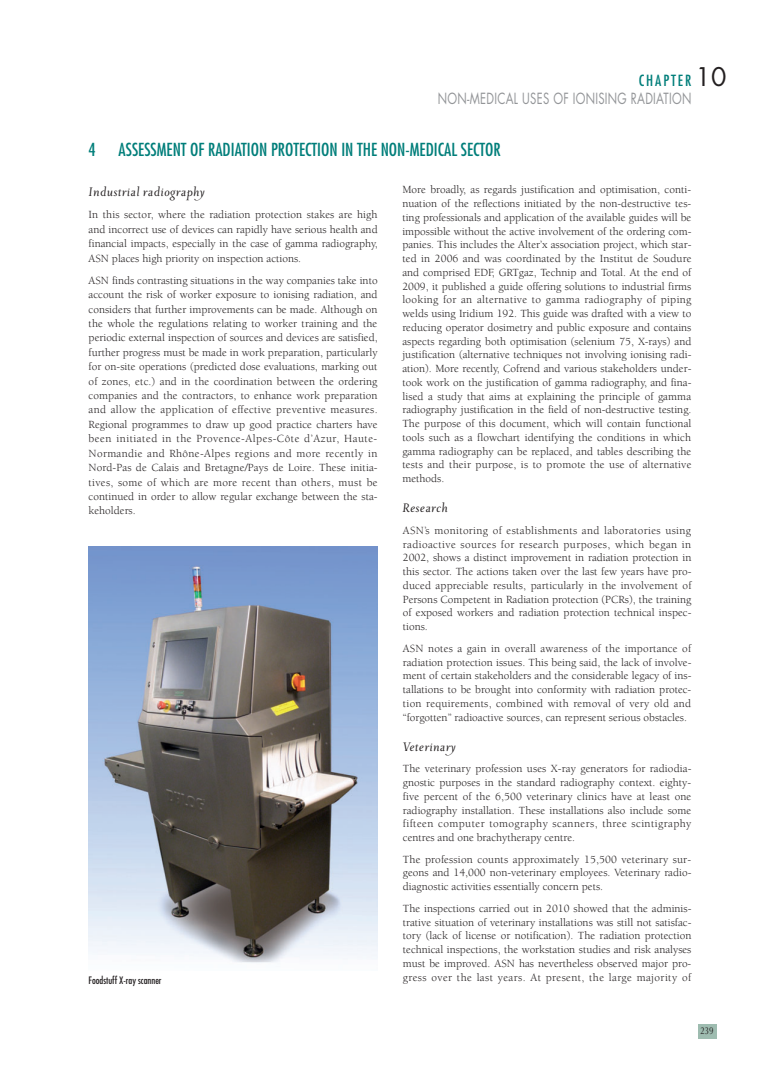
<style>
.page{position:relative;width:780px;height:1088px;background:#fff}
.page>*{position:absolute;margin:0;border:0;box-sizing:border-box;transform-origin:0 0}
.t1{font:25px "Futura";color:#231f20}
.t2{font:condensed 17.5px "Futura";color:#007e7a}
.t3{font:italic 15px "Priori Ser Reg";letter-spacing:.025em;color:#231f20}
.t4{font:15px "Futura";letter-spacing:.025em;color:#939598;scale:.75 1}
.t5{font:condensed 15px "Futura";letter-spacing:.13em;color:#007e7a}
.t6{font:11.25px/13.8px "Berkeley";color:#231f20;text-align:justify}
.t7{font:condensed 10px "Futura";color:#231f20}
.t8{font:10px "Optima";color:#231f20;scale:.8 1}
</style>
<div class="page">
<div style="left:697px;top:1024px;width:19px;height:14px;background:#9ebcb0"></div>
<img style="left:89px;top:547px;width:289px;height:416px">
<h3 class="t5" style="left:638px;top:74px;width:54px">CHAPTER</h3>
<h3 class="t4" style="left:438px;top:91px;width:339px">NON-MEDICAL USES OF IONISING RADIATION</h3>
<h1 class="t1" style="left:695px;top:65px;width:32px">10</h1>
<h2 class="t2" style="left:89px;top:142px;width:9px">4</h2>
<h2 class="t2" style="left:119px;top:142px;width:383px">ASSESSMENT OF RADIATION PROTECTION IN THE NON-MEDICAL SECTOR</h2>
<h3 class="t3" style="left:89px;top:182px;width:118px">Industrial radiography</h3>
<p class="t6" style="left:89px;top:209px;width:290px;line-height:14.4px">In this sector, where the radiation protection stakes are high and incorrect use of devices can rapidly have serious health and financial impacts, especially in the case of gamma radiography, ASN places high priority on inspection actions.</p>
<p class="t6" style="left:89px;top:274px;width:290px;line-height:14.4px">ASN finds contrasting situations in the way companies take into account the risk of worker exposure to ionising radiation, and considers that further improvements can be made. Although on the whole the regulations relating to worker training and the periodic external inspection of sources and devices are satisfied, further progress must be made in work preparation, particularly for on-site operations (predicted dose evaluations, marking out of zones, etc.) and in the coordination between the ordering companies and the contractors, to enhance work preparation and allow the application of effective preventive measures.<br>Regional programmes to draw up good practice charters have been initiated in the Provence-Alpes-Côte d’Azur, Haute-Normandie and Rhône-Alpes regions and more recently in Nord-Pas de Calais and Bretagne/Pays de Loire. These initia&shy;tives, some of which are more recent than others, must be continued in order to allow regular exchange between the sta&shy;keholders.</p>
<p class="t7" style="left:89px;top:975px;width:74px">Foodstuff X-ray scanner</p>
<p class="t6" style="left:402px;top:184px;width:290px">More broadly, as regards justification and optimisation, conti&shy;nuation of the reflections initiated by the non-destructive tes&shy;ting professionals and application of the available guides will be impossible without the active involvement of the ordering com&shy;panies. This includes the Alter’x association project, which star&shy;ted in 2006 and was coordinated by the Institut de Soudure and comprised EDF, GRTgaz, Technip and Total. At the end of 2009, it published a guide offering solutions to industrial firms looking for an alternative to gamma radiography of piping welds using Iridium 192. This guide was drafted with a view to reducing operator dosimetry and public exposure and contains aspects regarding both optimisation (selenium 75, X-rays) and justification (alternative techniques not involving ionising radi&shy;ation). More recently, Cofrend and various stakeholders under&shy;took work on the justification of gamma radiography, and fina&shy;lised a study that aims at explaining the principle of gamma radiography justification in the field of non-destructive testing.<br>The purpose of this document, which will contain functional tools such as a flowchart identifying the conditions in which gamma radiography can be replaced, and tables describing the tests and their purpose, is to promote the use of alternative methods.</p>
<h3 class="t3" style="left:402px;top:498px;width:47px">Research</h3>
<p class="t6" style="left:403px;top:524px;width:290px">ASN’s monitoring of establishments and laboratories using radioactive sources for research purposes, which began in 2002, shows a distinct improvement in radiation protection in this sector. The actions taken over the last few years have pro&shy;duced appreciable results, particularly in the involvement of Persons Competent in Radiation protection (PCRs), the training of exposed workers and radiation protection technical inspec&shy;tions.</p>
<p class="t6" style="left:403px;top:642px;width:290px">ASN notes a gain in overall awareness of the importance of radiation protection issues. This being said, the lack of involve&shy;ment of certain stakeholders and the considerable legacy of ins&shy;tallations to be brought into conformity with radiation protec&shy;tion requirements, combined with removal of very old and “forgotten” radioactive sources, can represent serious obstacles.</p>
<h3 class="t3" style="left:403px;top:737px;width:54px">Veterinary</h3>
<p class="t6" style="left:403px;top:763px;width:290px">The veterinary profession uses X-ray generators for radiodia&shy;gnostic purposes in the standard radiography context. eighty&shy;five percent of the 6,500 veterinary clinics have at least one radiography installation. These installations also include some fifteen computer tomography scanners, three scintigraphy centres and one brachytherapy centre.</p>
<p class="t6" style="left:403px;top:853px;width:290px">The profession counts approximately 15,500 veterinary sur&shy;geons and 14,000 non-veterinary employees. Veterinary radio&shy;diagnostic activities essentially concern pets.</p>
<p class="t6" style="left:403px;top:902px;width:290px">The inspections carried out in 2010 showed that the adminis&shy;trative situation of veterinary installations was still not satisfac&shy;tory (lack of license or notification). The radiation protection technical inspections, the workstation studies and risk analyses must be improved. ASN has nevertheless observed major pro&shy;gress over the last years. At present, the large majority of</p>
<p class="t8" style="left:700px;top:1026px;width:18px">239</p>
</div>
